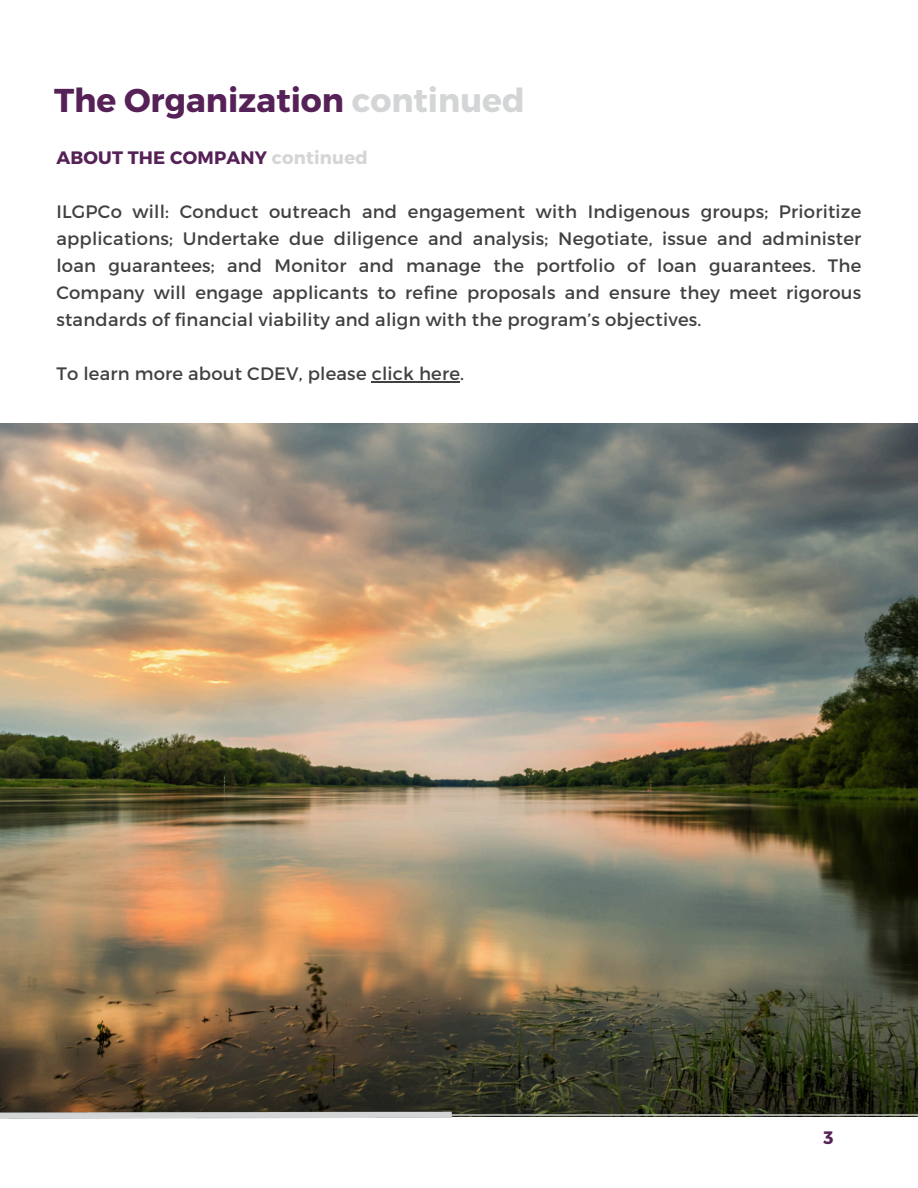
<style>
.page{position:relative;width:918px;height:1188px;background:#fff}
.page>*{position:absolute;margin:0;border:0;box-sizing:border-box;transform-origin:0 0}
.t1{font:700 33px "Montserrat";color:#552156}
.t2{font:18px/27px "Montserrat";letter-spacing:.01em;color:#414141;text-align:justify}
.t3{font:700 18px "Montserrat";letter-spacing:.01em;color:#552156}
.s1{color:#d3d5d6}
</style>
<div class="page">
<img style="left:0;top:424px;width:918px;height:681px">
<img style="left:0;top:1105px;width:918px;height:14px">
<hr style="left:372px;top:381px;width:88px;height:1px;background:#414141">
<p class="t1" style="left:54px;top:79px;width:472px">The Organization <span class="s1">continued</span></p>
<p class="t3" style="left:56px;top:146px;width:313px">ABOUT THE COMPANY <span class="s1">continued</span></p>
<p class="t2" style="left:56px;top:197px;width:806px">ILGPCo will: Conduct outreach and engagement with Indigenous groups; Prioritize applications; Undertake due diligence and analysis; Negotiate, issue and administer loan guarantees; and Monitor and manage the portfolio of loan guarantees. The Company will engage applicants to refine proposals and ensure they meet rigorous standards of financial viability and align with the program’s objectives.</p>
<p class="t2" style="left:56px;top:359px;width:409px">To learn more about CDEV, please click here.</p>
<p class="t3" style="left:824px;top:1126px;width:12px">3</p>
</div>
